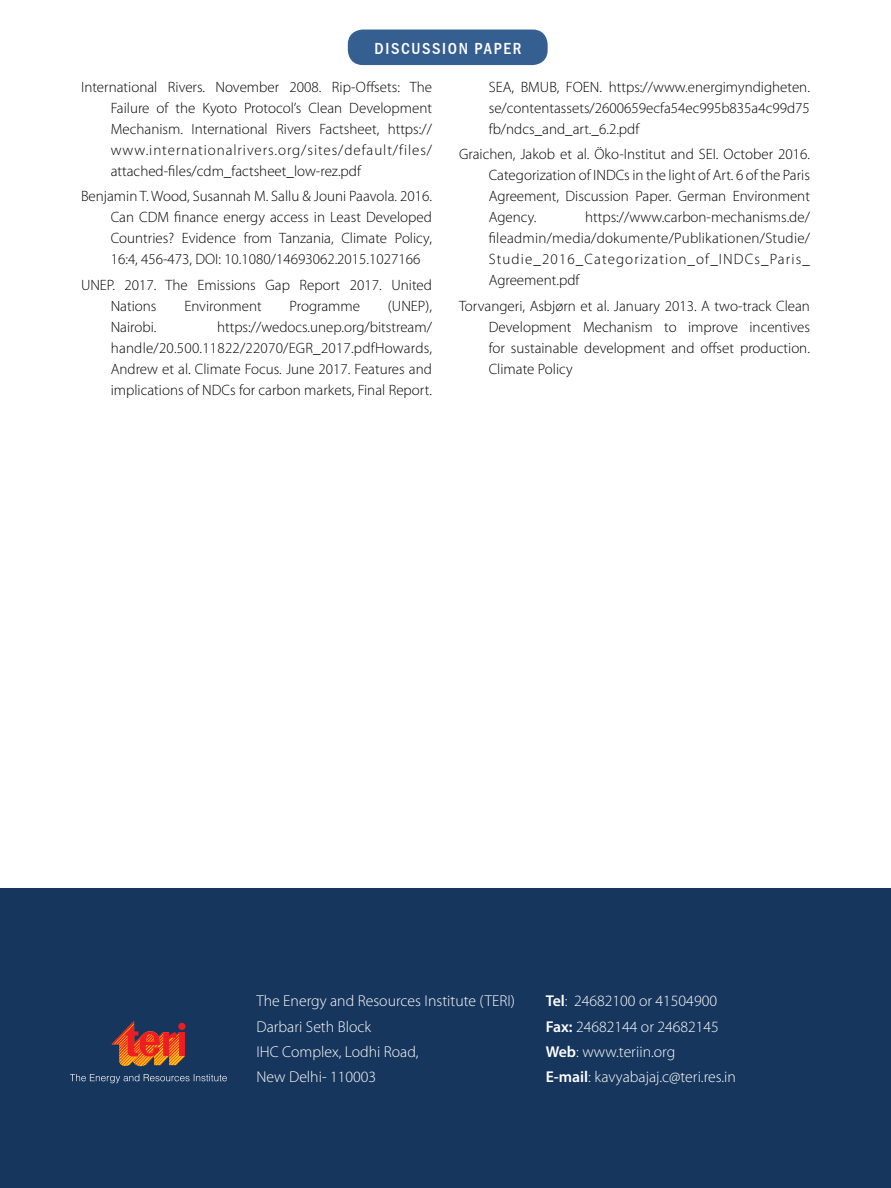
<style>
.page{position:relative;width:891px;height:1188px;background:#fff}
.page>*{position:absolute;margin:0;border:0;box-sizing:border-box;transform-origin:0 0}
.t1{font:700 16.5px "Franklin Gothic Cond";letter-spacing:.1em;color:#fff}
.t2{font:300 15.75px/25.3px "Myriad Pro";color:#fff}
.t3{font:300 15px/21px "Myriad Pro";color:#000;text-align:justify}
.s1{font-weight:600}
</style>
<div class="page">
<div style="left:348px;top:30px;width:200px;height:35px;background:#365f91;border-radius:15px"></div>
<div style="left:0;top:889px;width:891px;height:299px;background:#17365d"></div>
<svg style="left:70px;top:1074px;width:157px;height:9px"></svg>
<svg style="left:111px;top:1021px;width:74px;height:46px"></svg>
<p class="t1" style="left:375px;top:39px;width:148px">DISCUSSION PAPER</p>
<p class="t3" style="left:111px;top:77px;width:323px;text-indent:-30px">International Rivers. November 2008. Rip-Offsets: The Failure of the Kyoto Protocol’s Clean Development Mechanism. International Rivers Factsheet, https:// www.internationalrivers.org/sites/default/files/ attached-files/cdm_factsheet_low-rez.pdf</p>
<p class="t3" style="left:111px;top:186px;width:323px;text-indent:-30px">Benjamin T. Wood, Susannah M. Sallu &amp; Jouni Paavola. 2016.<br>Can CDM finance energy access in Least Developed Countries? Evidence from Tanzania, Climate Policy, 16:4, 456-473, DOI: 10.1080/14693062.2015.1027166</p>
<p class="t3" style="left:111px;top:274px;width:323px;text-indent:-30px">UNEP. 2017. The Emissions Gap Report 2017. United<br>Nations</p>
<p class="t3" style="left:489px;top:77px;width:323px">SEA, BMUB, FOEN. https://www.energimyndigheten. se/contentassets/2600659ecfa54ec995b835a4c99d75 fb/ndcs_and_art._6.2.pdf</p>
<p class="t3" style="left:489px;top:144px;width:323px;text-indent:-30px">Graichen, Jakob et al. Öko-Institut and SEI. October 2016.<br>Categorization of INDCs in the light of Art. 6 of the Paris Agreement, Discussion Paper. German Environment Agency.</p>
<p class="t3" style="left:489px;top:207px;width:323px;text-indent:96px">https://www.carbon-mechanisms.de/ fileadmin/media/dokumente/Publikationen/Studie/ Studie_2016_Categorization_of_INDCs_Paris_ Agreement.pdf</p>
<p class="t3" style="left:489px;top:295px;width:323px;text-indent:-30px">Torvangeri, Asbjørn et al. January 2013. A two-track Clean Development Mechanism to improve incentives for sustainable development and offset production.<br>Climate Policy</p>
<p class="t3" style="left:184px;top:295px;width:79px">Environment</p>
<p class="t3" style="left:290px;top:295px;width:72px">Programme</p>
<p class="t3" style="left:388px;top:295px;width:46px">(UNEP),</p>
<p class="t3" style="left:111px;top:316px;width:323px;text-indent:106px">https://wedocs.unep.org/bitstream/ handle/20.500.11822/22070/EGR_2017.pdfHowards, Andrew et al. Climate Focus. June 2017. Features and implications of NDCs for carbon markets, Final Report.</p>
<p class="t3" style="left:111px;top:316px;width:47px">Nairobi.</p>
<p class="t2" style="left:256px;top:988px;width:260px">The Energy and Resources Institute (TERI)<br>Darbari Seth Block<br>IHC Complex, Lodhi Road,<br>New Delhi- 110003</p>
<p class="t2" style="left:546px;top:988px;width:192px"><span class="s1">Tel</span>: 24682100 or 41504900<br><span class="s1">Fax:</span> 24682144 or 24682145<br><span class="s1">Web</span>: www.teriin.org<br><span class="s1">E-mail</span>: kavyabajaj.c@teri.res.in</p>
</div>
